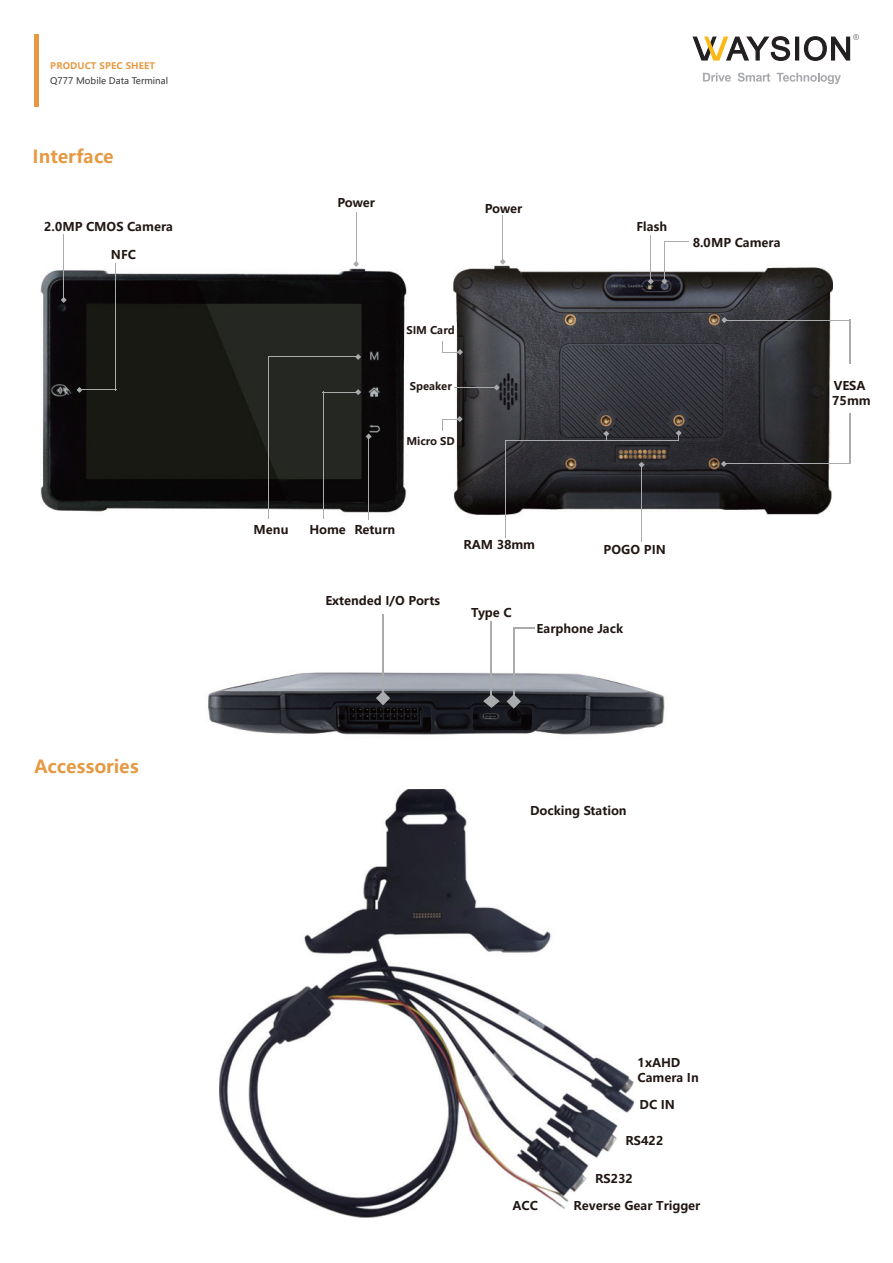
<style>
.page{position:relative;width:893px;height:1263px;background:#fff}
.page>*{position:absolute;margin:0;border:0;box-sizing:border-box;transform-origin:0 0}
.t1{font:700 18px "Microsoft Ya Hei";color:#e59942}
.t2{font:700 12px/14.4px "Microsoft Ya Hei";color:#211613}
.t3{font:700 10.5px "Microsoft Ya Hei";color:#211613}
.t4{font:9px "Microsoft Ya Hei";color:#3c3a3a}
.t5{font:700 9px "Microsoft Ya Hei";letter-spacing:.02em;color:#e59942}
</style>
<div class="page">
<img style="left:208px;top:621px;width:457px;height:114px">
<img style="left:453px;top:265px;width:379px;height:250px">
<img style="left:40px;top:268px;width:367px;height:252px">
<svg style="left:376px;top:691px;width:14px;height:14px"></svg>
<hr style="left:382px;top:614px;width:2px;height:83px;background:#a9abad">
<svg style="left:483px;top:694px;width:17px;height:14px"></svg>
<hr style="left:491px;top:622px;width:1px;height:78px;background:#a9abad">
<svg style="left:507px;top:694px;width:14px;height:15px"></svg>
<hr style="left:513px;top:628px;width:1px;height:72px;background:#a9abad">
<hr style="left:63px;top:235px;width:1px;height:65px;background:#a9abad">
<hr style="left:368px;top:438px;width:1px;height:81px;background:#a9abad">
<hr style="left:356px;top:212px;width:1px;height:52px;background:#a9abad">
<hr style="left:115px;top:263px;width:1px;height:127px;background:#a9abad">
<hr style="left:82px;top:389px;width:34px;height:1px;background:#a9abad">
<hr style="left:323px;top:392px;width:1px;height:127px;background:#a9abad">
<hr style="left:323px;top:392px;width:34px;height:1px;background:#a9abad">
<hr style="left:268px;top:356px;width:1px;height:163px;background:#a9abad">
<hr style="left:268px;top:356px;width:89px;height:1px;background:#a9abad">
<svg style="left:366px;top:433px;width:6px;height:6px"></svg>
<svg style="left:355px;top:389px;width:6px;height:6px"></svg>
<svg style="left:355px;top:354px;width:6px;height:6px"></svg>
<svg style="left:353px;top:261px;width:6px;height:6px"></svg>
<svg style="left:61px;top:297px;width:6px;height:6px"></svg>
<svg style="left:76px;top:387px;width:6px;height:6px"></svg>
<svg style="left:661px;top:278px;width:6px;height:6px"></svg>
<svg style="left:648px;top:278px;width:6px;height:6px"></svg>
<hr style="left:664px;top:241px;width:1px;height:39px;background:#a9abad">
<svg style="left:494px;top:384px;width:6px;height:6px"></svg>
<hr style="left:454px;top:387px;width:43px;height:1px;background:#a9abad">
<svg style="left:442px;top:341px;width:21px;height:14px"></svg>
<svg style="left:676px;top:430px;width:6px;height:11px"></svg>
<svg style="left:603px;top:431px;width:6px;height:9px"></svg>
<hr style="left:506px;top:440px;width:173px;height:1px;background:#a9abad">
<svg style="left:665px;top:241px;width:24px;height:1px"></svg>
<hr style="left:650px;top:235px;width:1px;height:47px;background:#a9abad">
<svg style="left:442px;top:416px;width:21px;height:15px"></svg>
<svg style="left:639px;top:462px;width:6px;height:6px"></svg>
<hr style="left:641px;top:465px;width:1px;height:77px;background:#a9abad">
<hr style="left:505px;top:440px;width:1px;height:97px;background:#a9abad">
<svg style="left:514px;top:628px;width:21px;height:1px"></svg>
<svg style="left:500px;top:259px;width:6px;height:6px"></svg>
<hr style="left:502px;top:215px;width:1px;height:47px;background:#a9abad">
<svg style="left:721px;top:461px;width:6px;height:6px"></svg>
<hr style="left:724px;top:463px;width:126px;height:1px;background:#a9abad">
<svg style="left:721px;top:317px;width:6px;height:6px"></svg>
<hr style="left:724px;top:320px;width:126px;height:1px;background:#a9abad">
<hr style="left:849px;top:320px;width:1px;height:44px;background:#a9abad">
<hr style="left:849px;top:413px;width:1px;height:50px;background:#a9abad">
<hr style="left:34px;top:34px;width:4px;height:72px;background:#e59942">
<hr style="left:795px;top:37px;width:4px;height:24px;background:#231f20">
<svg style="left:804px;top:34px;width:55px;height:27px"></svg>
<svg style="left:692px;top:36px;width:98px;height:25px"></svg>
<svg style="left:703px;top:73px;width:28px;height:9px"></svg>
<svg style="left:738px;top:73px;width:32px;height:9px"></svg>
<svg style="left:777px;top:73px;width:64px;height:11px"></svg>
<img style="left:220px;top:790px;width:413px;height:427px">
<p class="t5" style="left:50px;top:59px;width:106px">PRODUCT SPEC SHEET</p>
<p class="t4" style="left:50px;top:75px;width:119px">Q777 Mobile Data Terminal</p>
<h1 class="t1" style="left:33px;top:144px;width:83px">Interface</h1>
<p class="t2" style="left:44px;top:219px;width:130px">2.0MP CMOS Camera</p>
<p class="t2" style="left:111px;top:247px;width:26px">NFC</p>
<h1 class="t1" style="left:34px;top:753px;width:106px">Accessories</h1>
<p class="t2" style="left:337px;top:195px;width:39px">Power</p>
<p class="t2" style="left:485px;top:201px;width:39px">Power</p>
<p class="t3" style="left:406px;top:323px;width:50px">SIM Card</p>
<p class="t3" style="left:410px;top:379px;width:44px">Speaker</p>
<p class="t3" style="left:406px;top:433px;width:50px">Micro SD</p>
<p class="t2" style="left:636px;top:219px;width:32px">Flash</p>
<p class="t2" style="left:693px;top:235px;width:89px">8.0MP Camera</p>
<p class="t2" style="left:254px;top:522px;width:36px">Menu</p>
<p class="t2" style="left:309px;top:522px;width:87px">Home Return</p>
<p class="t2" style="left:325px;top:593px;width:116px">Extended I/O Ports</p>
<p class="t2" style="left:463px;top:537px;width:73px">RAM 38mm</p>
<p class="t2" style="left:471px;top:605px;width:42px">Type C</p>
<p class="t2" style="left:604px;top:542px;width:64px">POGO PIN</p>
<p class="t2" style="left:537px;top:621px;width:88px">Earphone Jack</p>
<p class="t2" style="left:832px;top:378px;width:40px">VESA<br>75mm</p>
<p class="t2" style="left:530px;top:803px;width:98px">Docking Station</p>
<p class="t2" style="left:638px;top:1055px;width:63px">1xAHD<br>Camera In</p>
<p class="t2" style="left:640px;top:1097px;width:37px">DC IN</p>
<p class="t2" style="left:626px;top:1133px;width:39px">RS422</p>
<p class="t2" style="left:595px;top:1171px;width:39px">RS232</p>
<p class="t2" style="left:513px;top:1198px;width:27px">ACC</p>
<p class="t2" style="left:574px;top:1198px;width:128px">Reverse Gear Trigger</p>
</div>
